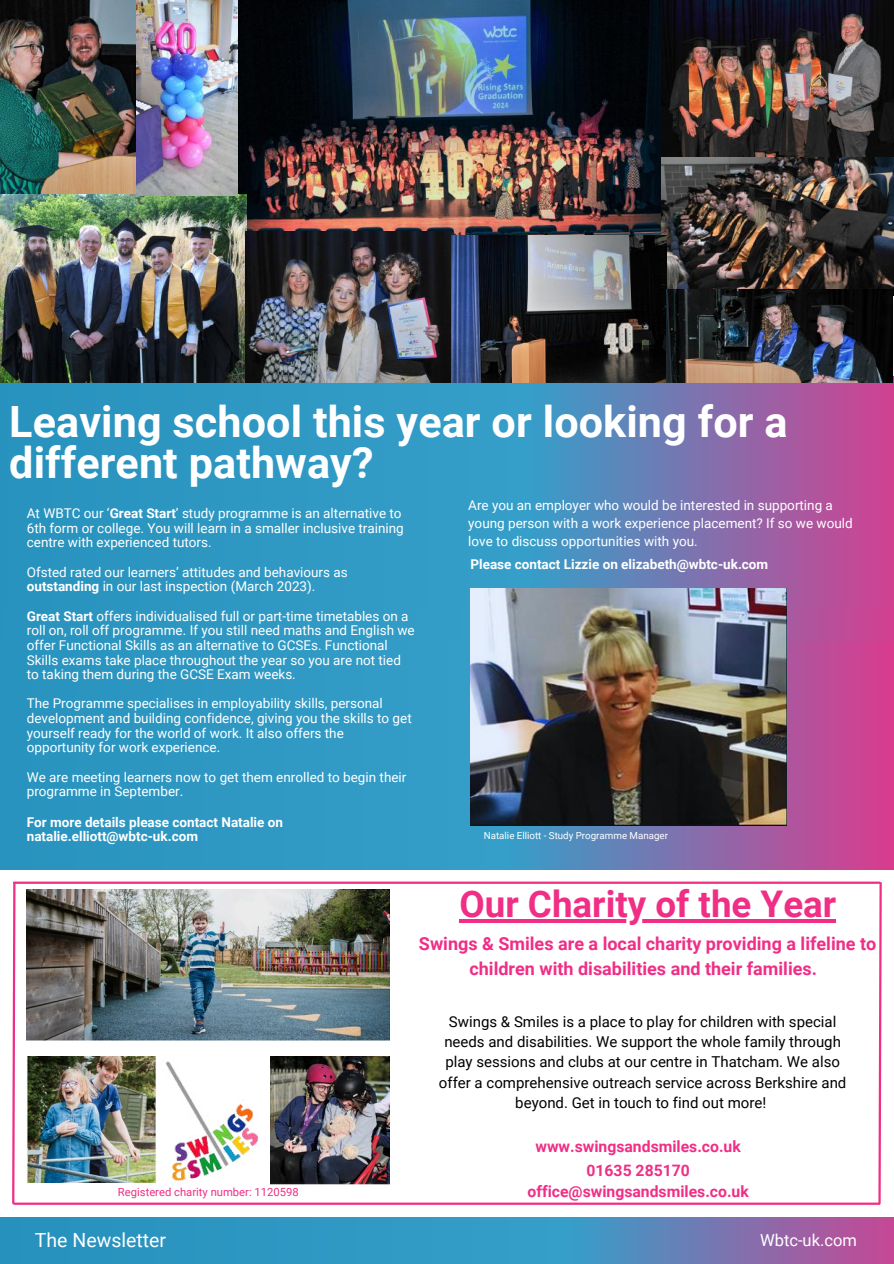
<style>
.page{position:relative;width:894px;height:1264px;background:#fff}
.page>*{position:absolute;margin:0;border:0;box-sizing:border-box;transform-origin:0 0}
.t1{font:700 43.05px/41.7px "Roboto";color:#fff}
.t2{font:700 36.75px "Roboto";color:#f02e86}
.t3{font:19.5px "Roboto";color:#fff}
.t4{font:700 18px/24.8px "Roboto";color:#f02e86;text-align:center}
.t5{font:16.5px "Roboto";color:#fff}
.t6{font:16.5px "Canva Sans";color:#fff}
.t7{font:700 15.75px/23.9px "Roboto";color:#f02e86;text-align:center}
.t8{font:15px/20.2px "Roboto";color:#000;text-align:center}
.t9{font:13.5px/14.7px "Roboto";color:#fff}
.t10{font:700 13.5px/13.5px "Roboto";color:#fff}
.t11{font:12px "Canva Sans";color:#fff}
.t12{font:11.25px "Roboto";color:#f02e86}
.t13{font:9.75px "Roboto";color:#fff}
.s1{font-weight:700}
.s2{font-family:"Cooper Hewitt";font-size:12px}
</style>
<div class="page">
<svg style="left:0;top:605px;width:893px;height:36px;background:#4889ba"></svg>
<svg style="left:0;top:377px;width:893px;height:228px;background:#5087b9"></svg>
<img style="left:27px;top:889px;width:362px;height:151px">
<img style="left:27px;top:1056px;width:129px;height:126px">
<img style="left:271px;top:1056px;width:118px;height:127px">
<img style="left:165px;top:1059px;width:94px;height:122px">
<img style="left:237px;top:0;width:424px;height:236px">
<img style="left:0;top:194px;width:247px;height:188px">
<img style="left:246px;top:232px;width:206px;height:150px">
<img style="left:661px;top:0;width:232px;height:295px">
<img style="left:130px;top:0;width:107px;height:196px">
<img style="left:451px;top:236px;width:215px;height:146px">
<img style="left:666px;top:289px;width:226px;height:93px">
<img style="left:0;top:0;width:135px;height:194px">
<svg style="left:0;top:641px;width:893px;height:228px;background:#4c88b9"></svg>
<img style="left:470px;top:588px;width:316px;height:237px">
<hr style="left:13px;top:881px;width:866px;height:2px;background:#f02e86">
<svg style="left:12px;top:881px;width:5px;height:324px"></svg>
<hr style="left:13px;top:1202px;width:866px;height:2px;background:#f02e86">
<svg style="left:877px;top:881px;width:5px;height:324px"></svg>
<hr style="left:459px;top:919px;width:377px;height:3px;background:#f02e86">
<svg style="left:0;top:1217px;width:893px;height:46px;background:#4a8abb"></svg>
<h1 class="t1" style="left:9px;top:401px;width:779px">Leaving school this year or looking for a different pathway?</h1>
<p class="t9" style="left:27px;top:506px;width:378px">At WBTC our ‘<span class="s1">Great Start</span>’ study programme is an alternative to<br>6th form or college. You will learn in a smaller inclusive training centre with experienced tutors.</p>
<p class="t9" style="left:27px;top:565px;width:322px">Ofsted rated our learners’ attitudes and behaviours as <span class="s1">outstanding</span> in our last inspection (March 2023).</p>
<p class="t9" style="left:27px;top:608px;width:389px"><span class="s1">Great Start</span> offers individualised full or part-time timetables on a roll on, roll off programme. If you still need maths and English we offer Functional Skills as an alternative to GCSEs. Functional Skills exams take place throughout the year so you are not tied to taking them during the GCSE Exam weeks.</p>
<p class="t9" style="left:27px;top:696px;width:386px">The Programme specialises in employability skills, personal development and building confidence, giving you the skills to get yourself ready for the world of work. It also offers the opportunity for work experience.</p>
<p class="t9" style="left:27px;top:769px;width:381px">We are meeting learners now to get them enrolled to begin their programme in September.</p>
<p class="t10" style="left:27px;top:815px;width:258px">For more details please contact Natalie on natalie.elliott@wbtc-uk.com</p>
<p class="t9" style="left:468px;top:496px;width:386px;line-height:18px">Are you an employer who would be interested in supporting a young person with a work experience placement? If so we would love to discuss opportunities with you.</p>
<p class="t10" style="left:470px;top:558px;width:299px">Please contact Lizzie on elizabeth@wbtc-uk.com</p>
<p class="t13" style="left:483px;top:830px;width:185px">Natalie Elliott - Study Programme Manager</p>
<h2 class="t2" style="left:459px;top:883px;width:378px">Our Charity of the Year</h2>
<h3 class="t4" style="left:419px;top:931px;width:459px">Swings &amp; Smiles are a local charity providing a lifeline to children with disabilities and their families.</h3>
<p class="t8" style="left:439px;top:1011px;width:409px">Swings &amp; Smiles is a place to play for children with special needs and disabilities. We support the whole family through play sessions and clubs at our centre in Thatcham. We also offer a comprehensive outreach service across Berkshire and beyond. Get in touch to find out more!</p>
<p class="t7" style="left:535px;top:1134px;width:207px">www.swingsandsmiles.co.uk<br>01635 285170</p>
<p class="t12" style="left:118px;top:1185px;width:182px">Registered charity number: 1120598</p>
<p class="t7" style="left:527px;top:1179px;width:223px">office@swingsandsmiles.co.uk</p>
<h3 class="t3" style="left:35px;top:1229px;width:133px">The Newsletter</h3>
<p class="t5" style="left:760px;top:1230px;width:105px">W b t c<span class="s2">w</span>- u<span class="s2">b t</span>k<span class="s2">c</span>.<span class="s2">-</span>c<span class="s2">u k</span>o<span class="s2">. c</span>m<span class="s2">o m</span></p>
<p class="t6" style="left:767px;top:1227px;width:107px">Wbtc-uk.com</p>
<p class="t11" style="left:796px;top:1233px;width:35px">wbtc-</p>
</div>
